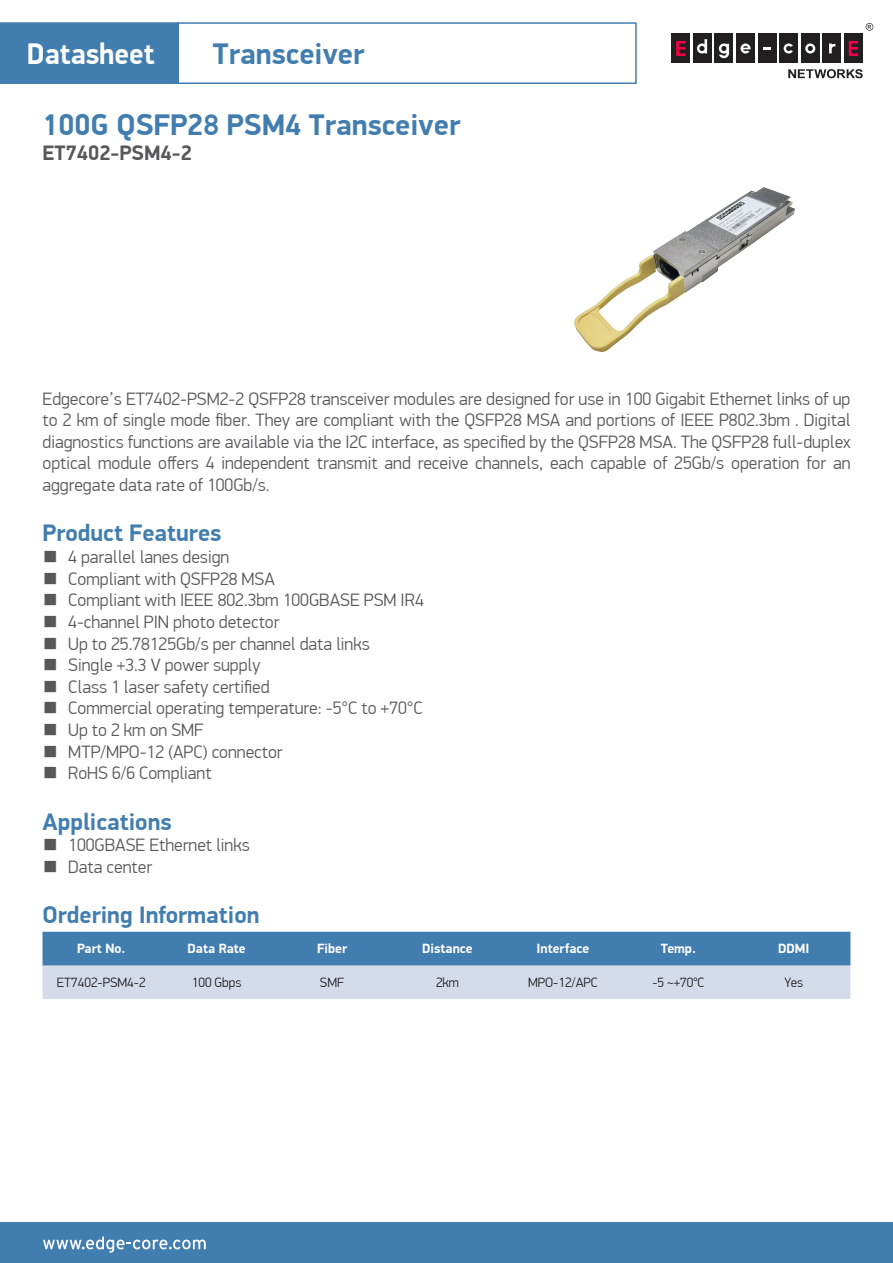
<style>
.page{position:relative;width:893px;height:1263px;background:#fff}
.page>*{position:absolute;margin:0;border:0;box-sizing:border-box;transform-origin:0 0}
.t1{font:700 30px "PF Din Display Pro";color:#427daf}
.t2{font:700 30px "PF Din Display Pro";color:#fff;scale:.96 1}
.t3{font:700 24px "PF Din Display Pro";color:#427daf}
.t4{font:700 21px "PF Din Display Pro";color:#57585a}
.t5{font:300 18px/21.6px "PF Din Display Pro";color:#57585a;text-align:justify}
.t6{font:700 13.5px "PF Din Display Pro";color:#fff}
.t7{font:300 13.5px "PF Din Display Pro";color:#231f20}
</style>
<div class="page">
<div style="left:671px;top:34px;width:19px;height:29px;background:#221f21"></div>
<div style="left:693px;top:34px;width:19px;height:29px;background:#221f21"></div>
<div style="left:715px;top:34px;width:18px;height:29px;background:#221f21"></div>
<div style="left:736px;top:34px;width:19px;height:29px;background:#221f21"></div>
<div style="left:758px;top:34px;width:18px;height:29px;background:#221f21"></div>
<div style="left:779px;top:34px;width:19px;height:29px;background:#221f21"></div>
<div style="left:801px;top:34px;width:19px;height:29px;background:#221f21"></div>
<div style="left:823px;top:34px;width:18px;height:29px;background:#221f21"></div>
<svg style="left:676px;top:41px;width:9px;height:15px"></svg>
<div style="left:844px;top:34px;width:19px;height:29px;background:#221f21"></div>
<svg style="left:849px;top:41px;width:9px;height:15px"></svg>
<svg style="left:764px;top:47px;width:7px;height:3px"></svg>
<svg style="left:697px;top:39px;width:10px;height:15px"></svg>
<svg style="left:805px;top:43px;width:10px;height:11px"></svg>
<svg style="left:829px;top:43px;width:6px;height:10px"></svg>
<svg style="left:784px;top:43px;width:9px;height:11px"></svg>
<svg style="left:719px;top:43px;width:10px;height:15px"></svg>
<svg style="left:788px;top:69px;width:75px;height:9px"></svg>
<svg style="left:740px;top:44px;width:11px;height:10px"></svg>
<svg style="left:866px;top:23px;width:7px;height:8px"></svg>
<div style="left:0;top:22px;width:179px;height:62px;background:#427daf;border:2px solid #427daf"></div>
<div style="left:177px;top:22px;width:460px;height:62px;border:2px solid #427daf"></div>
<div style="left:0;top:1223px;width:893px;height:40px;background:#427daf"></div>
<svg style="left:43px;top:1236px;width:163px;height:17px"></svg>
<img style="left:574px;top:187px;width:221px;height:165px">
<svg style="left:43px;top:932px;width:807px;height:67px;background:#8baccd"></svg>
<h1 class="t2" style="left:27px;top:36px;width:134px">Datasheet</h1>
<h1 class="t1" style="left:213px;top:36px;width:153px">Transceiver</h1>
<h1 class="t1" style="left:43px;top:107px;width:419px">100G QSFP28 PSM4 Transceiver</h1>
<p class="t4" style="left:43px;top:140px;width:151px">ET7402-PSM4-2</p>
<p class="t5" style="left:43px;top:388px;width:810px">Edgecore’s ET7402-PSM2-2 QSFP28 transceiver modules are designed for use in 100 Gigabit Ethernet links of up to 2 km of single mode fiber. They are compliant with the QSFP28 MSA and portions of IEEE P802.3bm . Digital diagnostics functions are available via the I2C interface, as specified by the QSFP28 MSA. The QSFP28 full-duplex optical module offers 4 independent transmit and receive channels, each capable of 25Gb/s operation for an aggregate data rate of 100Gb/s.</p>
<h2 class="t3" style="left:43px;top:519px;width:180px">Product Features</h2>
<p class="t5" style="left:43px;top:546px;width:188px">■ 4 parallel lanes design</p>
<p class="t5" style="left:43px;top:568px;width:234px">■ Compliant with QSFP28 MSA</p>
<p class="t5" style="left:43px;top:590px;width:383px">■ Compliant with IEEE 802.3bm 100GBASE PSM IR4</p>
<p class="t5" style="left:43px;top:611px;width:238px">■ 4-channel PIN photo detector</p>
<p class="t5" style="left:43px;top:633px;width:329px">■ Up to 25.78125Gb/s per channel data links</p>
<p class="t5" style="left:43px;top:654px;width:219px">■ Single +3.3 V power supply</p>
<p class="t5" style="left:43px;top:676px;width:229px">■ Class 1 laser safety certified</p>
<p class="t5" style="left:43px;top:698px;width:382px">■ Commercial operating temperature: -5°C to +70°C</p>
<p class="t5" style="left:43px;top:719px;width:163px">■ Up to 2 km on SMF</p>
<p class="t5" style="left:43px;top:741px;width:242px">■ MTP/MPO-12 (APC) connector</p>
<p class="t5" style="left:43px;top:762px;width:171px">■ RoHS 6/6 Compliant</p>
<h2 class="t3" style="left:43px;top:807px;width:131px">Applications</h2>
<p class="t5" style="left:43px;top:834px;width:209px">■ 100GBASE Ethernet links</p>
<p class="t5" style="left:43px;top:856px;width:111px">■ Data center</p>
<h2 class="t3" style="left:43px;top:900px;width:218px">Ordering Information</h2>
<p class="t6" style="left:77px;top:940px;width:50px">Part No.</p>
<p class="t6" style="left:188px;top:940px;width:60px">Data Rate</p>
<p class="t6" style="left:317px;top:940px;width:32px">Fiber</p>
<p class="t6" style="left:422px;top:940px;width:52px">Distance</p>
<p class="t6" style="left:537px;top:940px;width:54px">Interface</p>
<p class="t6" style="left:661px;top:940px;width:37px">Temp.</p>
<p class="t6" style="left:778px;top:940px;width:33px">DDMI</p>
<p class="t7" style="left:57px;top:975px;width:90px">ET7402-PSM4-2</p>
<p class="t7" style="left:192px;top:975px;width:51px">100 Gbps</p>
<p class="t7" style="left:320px;top:975px;width:26px">SMF</p>
<p class="t7" style="left:436px;top:975px;width:24px">2km</p>
<p class="t7" style="left:528px;top:975px;width:71px">MPO-12/APC</p>
<p class="t7" style="left:652px;top:975px;width:53px">-5 ~+70℃</p>
<p class="t7" style="left:784px;top:975px;width:20px">Yes</p>
</div>
